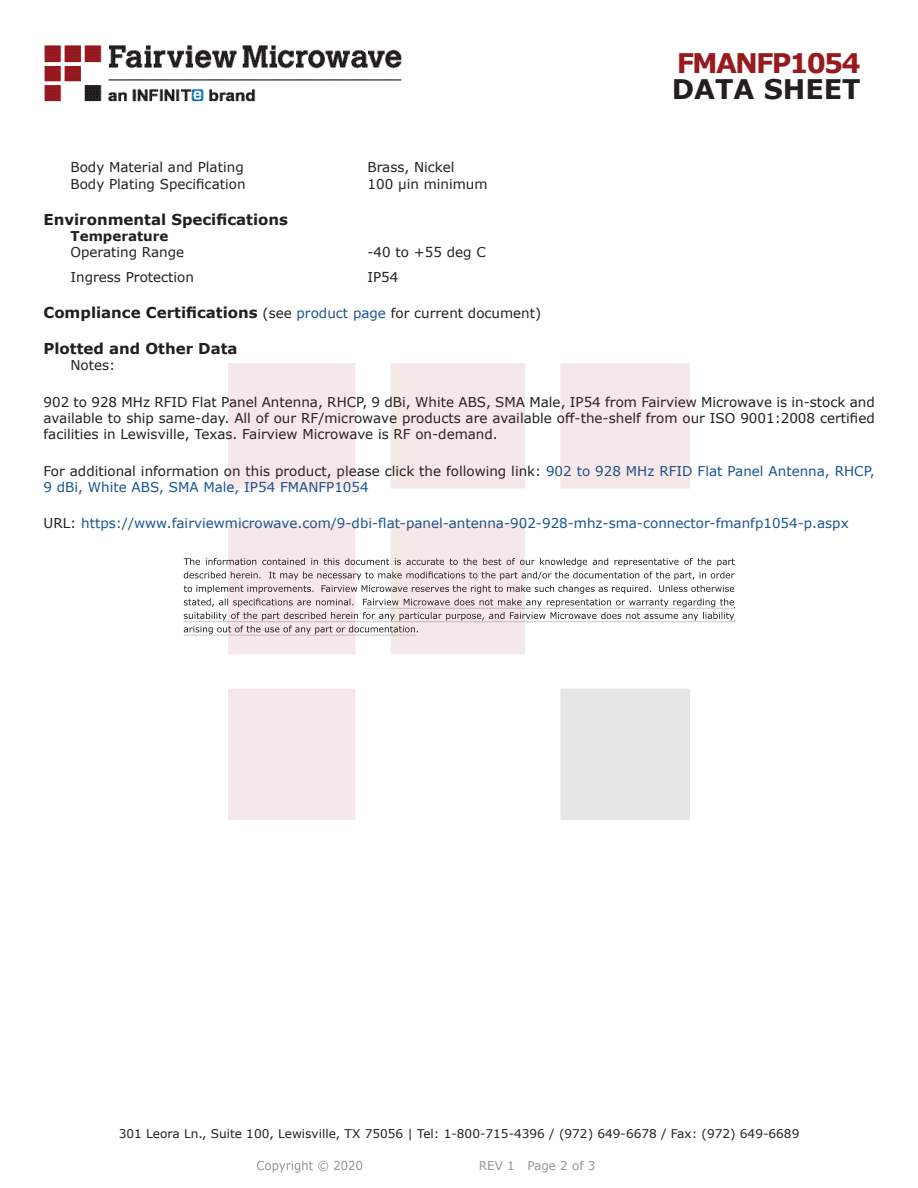
<style>
.page{position:relative;width:918px;height:1188px;background:#fff}
.page>*{position:absolute;margin:0;border:0;box-sizing:border-box;transform-origin:0 0}
.FM{font:700 27px "Verdana";letter-spacing:-.07em;color:#981a1e}
.t1{font:700 27px "Verdana";color:#231f20}
.Head1_for_Compliance{font:700 15px "Verdana";color:#231f20}
.Head1{font:700 15px "Verdana";color:#231f20}
.Web_Description_Para{font:13.5px/16.2px "Verdana";color:#231f20;text-align:justify}
.Web_Description_Para-2{font:13.5px/16.2px "Verdana";color:#1a5392}
.Specs_Para{font:13.5px "Verdana";color:#231f20}
.URL_para{font:13.5px "Verdana";color:#1a5392}
.Head2_after_Head1{font:700 13.5px "Verdana";color:#231f20}
.t2{font:12px "Verdana";color:#231f20}
.REV_Info{font:12px "Verdana";color:#939598}
.s1{font-weight:400;font-size:13.5px}
.s2{font-weight:400;font-size:13.5px;color:#1a5392}
.s3{color:#231f20}
</style>
<div class="page">
<svg style="left:184px;top:558px;width:551px;height:76px"></svg>
<hr style="left:363px;top:608px;width:372px;height:1px;background:#231f20">
<hr style="left:183px;top:621px;width:551px;height:1px;background:#231f20">
<hr style="left:184px;top:635px;width:233px;height:1px;background:#231f20">
<img style="left:257px;top:1160px;width:106px;height:13px">
<img style="left:228px;top:364px;width:462px;height:456px">
<img style="left:44px;top:45px;width:358px;height:57px">
<p class="FM" style="left:677px;top:44px;width:186px">FMANFP1054</p>
<p class="t1" style="left:672px;top:70px;width:191px">DATA SHEET</p>
<p class="Specs_Para" style="left:70px;top:158px;width:175px">Body Material and Plating</p>
<p class="Specs_Para" style="left:368px;top:158px;width:89px">Brass, Nickel</p>
<p class="Specs_Para" style="left:70px;top:174px;width:177px">Body Plating Specification</p>
<p class="Specs_Para" style="left:368px;top:174px;width:122px">100 µin minimum</p>
<p class="Head1" style="left:44px;top:208px;width:246px">Environmental Specifications</p>
<p class="Head2_after_Head1" style="left:70px;top:226px;width:100px">Temperature</p>
<p class="Specs_Para" style="left:70px;top:243px;width:115px">Operating Range</p>
<p class="Specs_Para" style="left:368px;top:243px;width:120px">-40 to +55 deg C</p>
<p class="Specs_Para" style="left:70px;top:268px;width:125px">Ingress Protection</p>
<p class="Specs_Para" style="left:368px;top:268px;width:32px">IP54</p>
<p class="Head1_for_Compliance" style="left:44px;top:302px;width:499px">Compliance Certifications <span class="s1">(see</span> <span class="s2">product page</span> <span class="s1">for current document)</span></p>
<p class="Head1_for_Compliance" style="left:44px;top:338px;width:196px">Plotted and Other Data</p>
<p class="Specs_Para" style="left:70px;top:356px;width:46px">Notes:</p>
<p class="Web_Description_Para" style="left:44px;top:394px;width:833px">902 to 928 MHz RFID Flat Panel Antenna, RHCP, 9 dBi, White ABS, SMA Male, IP54 from Fairview Microwave is in-stock and available to ship same-day. All of our RF/microwave products are available off-the-shelf from our ISO 9001:2008 certified facilities in Lewisville, Texas. Fairview Microwave is RF on-demand.</p>
<p class="Web_Description_Para-2" style="left:44px;top:462px;width:833px"><span class="s3">For additional information on this product, please click the following link:</span> 902 to 928 MHz RFID Flat Panel Antenna, RHCP,<br>9 dBi, White ABS, SMA Male, IP54 FMANFP1054</p>
<p class="URL_para" style="left:44px;top:514px;width:807px"><span class="s3">URL:</span> https://www.fairviewmicrowave.com/9-dbi-flat-panel-antenna-902-928-mhz-sma-connector-fmanfp1054-p.aspx</p>
<p class="t2" style="left:119px;top:1125px;width:682px">301 Leora Ln., Suite 100, Lewisville, TX 75056 | Tel: 1-800-715-4396 / (972) 649-6678 / Fax: (972) 649-6689</p>
<p class="REV_Info" style="left:479px;top:1157px;width:118px">REV 1 Page 2 of 3</p>
</div>
